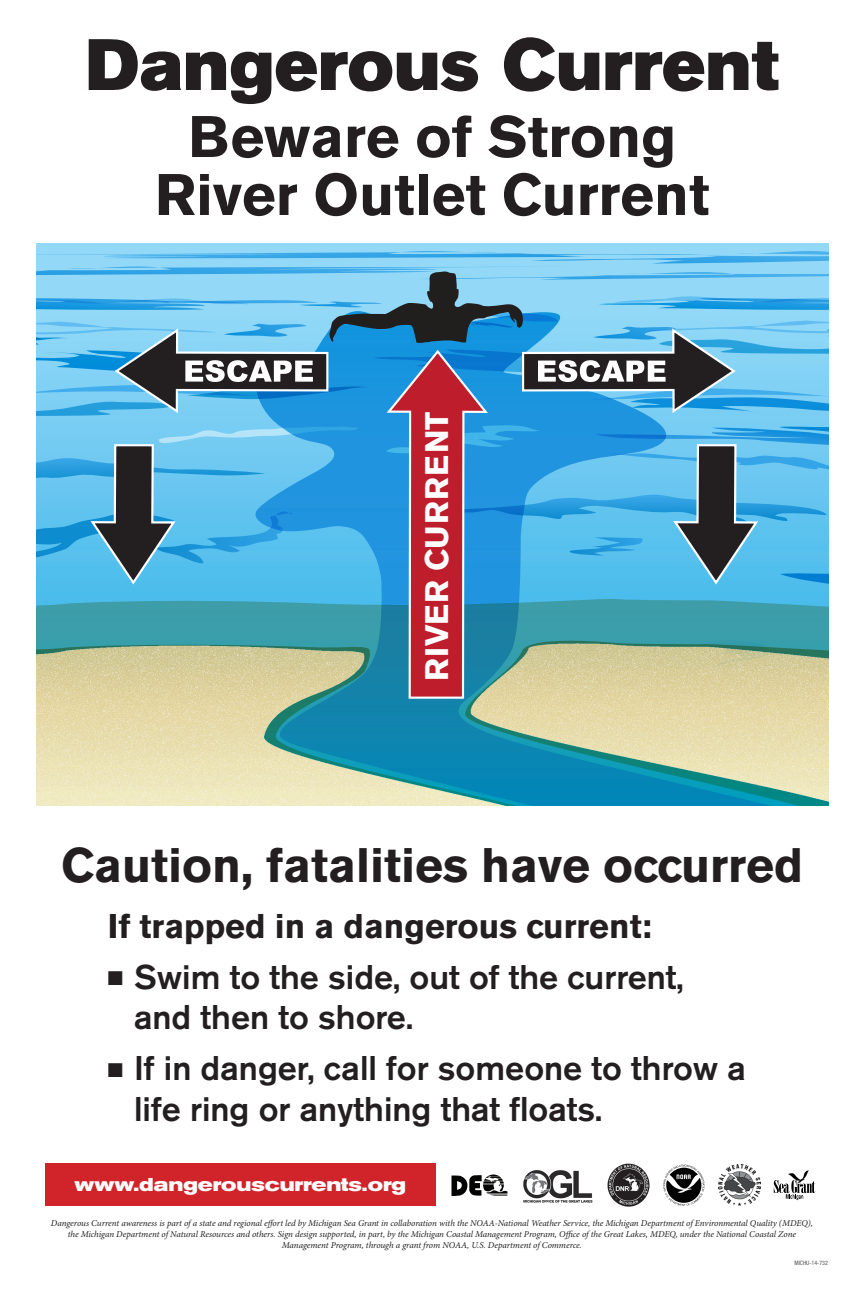
<style>
.page{position:relative;width:864px;height:1296px;background:#fff}
.page>*{position:absolute;margin:0;border:0;box-sizing:border-box;transform-origin:0 0}
.t1{font:72px "Akzidenz Grotesk BE Super";color:#231f20}
.t2{font:700 58px/58px "Akzidenz Grotesk BE";color:#231f20;text-align:center}
.t3{font:700 48px "Akzidenz Grotesk BE";color:#231f20}
.t4{font:500 34px/40.8px "Akzidenz Grotesk BE";color:#231f20}
.t5{font:700 34px "Akzidenz Grotesk BE";color:#231f20}
.t6{font:700 32.3px "Akzidenz Grotesk BE";letter-spacing:.04em;color:#fff}
.t7{font:700 expanded 18.4px "Akzidenz Grotesk BE";color:#fff}
.t8{font:italic 9px/10.8px "Minion Pro";letter-spacing:-.01em;color:#231f20;text-align:center}
.t9{font:condensed 6px "Helvetica Neue";color:#57585a}
</style>
<div class="page">
<img style="left:36px;top:700px;width:218px;height:105px">
<svg style="left:254px;top:700px;width:574px;height:105px;background:#7ab3ae"></svg>
<svg style="left:36px;top:251px;width:792px;height:449px;background:#5eadce"></svg>
<div style="left:45px;top:1164px;width:391px;height:42px;background:#d1232a"></div>
<svg style="left:774px;top:1170px;width:41px;height:30px"></svg>
<svg style="left:663px;top:1165px;width:42px;height:41px"></svg>
<img style="left:607px;top:1164px;width:42px;height:42px">
<svg style="left:452px;top:1175px;width:56px;height:21px"></svg>
<img style="left:718px;top:1165px;width:42px;height:41px">
<img style="left:523px;top:1170px;width:70px;height:33px">
<h1 class="t1" style="left:86px;top:23px;width:695px">Dangerous Current</h1>
<h2 class="t2" style="left:155px;top:108px;width:556px">Beware of Strong<br>River Outlet Current</h2>
<h3 class="t6" style="left:418px;top:681px;width:270px;rotate:-90deg">RIVER CURRENT</h3>
<h3 class="t3" style="left:61px;top:838px;width:743px">Caution, fatalities have occurred</h3>
<h3 class="t5" style="left:108px;top:906px;width:545px">If trapped in a dangerous current:</h3>
<h3 class="t4" style="left:134px;top:956px;width:551px;text-indent:-26px">■ Swim to the side, out of the current, and then to shore.</h3>
<h3 class="t4" style="left:134px;top:1048px;width:614px;text-indent:-26px">■ If in danger, call for someone to throw a life ring or anything that floats.</h3>
<h3 class="t7" style="left:75px;top:1174px;width:333px">www.dangerouscurrents.org</h3>
<p class="t8" style="left:51px;top:1218px;width:764px">Dangerous Current awareness is part of a state and regional effort led by Michigan Sea Grant in collaboration with the NOAA-National Weather Service, the Michigan Department of Environmental Quality (MDEQ), the Michigan Department of Natural Resources and others. Sign design supported, in part, by the Michigan Coastal Management Program, Office of the Great Lakes, MDEQ, under the National Coastal Zone<br>Management Program, through a grant from NOAA, U.S. Department of Commerce.</p>
<p class="t9" style="left:794px;top:1259px;width:35px">MICHU-14-732</p>
</div>
